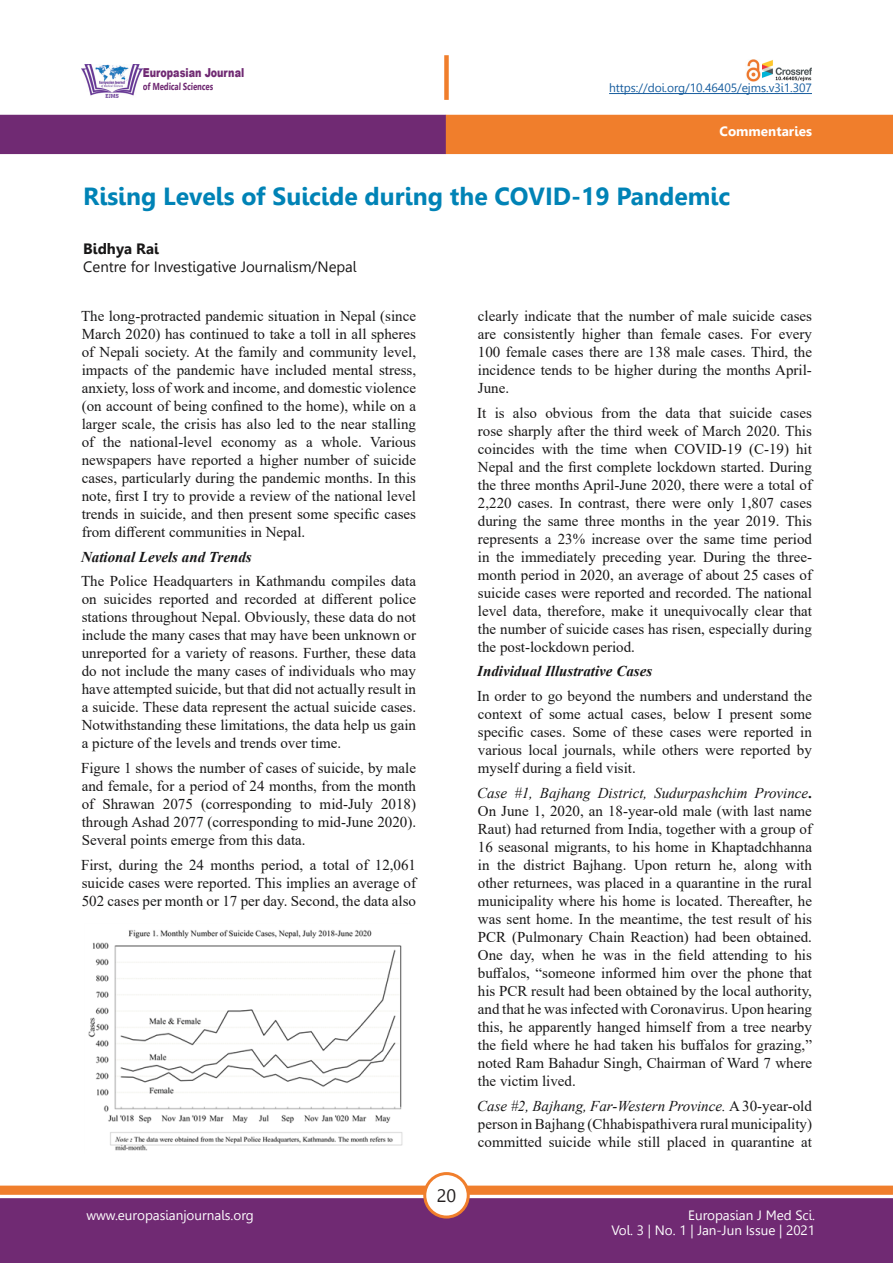
<style>
.page{position:relative;width:893px;height:1263px;background:#fff}
.page>*{position:absolute;margin:0;border:0;box-sizing:border-box;transform-origin:0 0}
.t1{font:700 24.75px "Leelawadee";color:#0083b6}
.t2{font:18px "Leelawadee";color:#231f20}
.t3{font:15px/18px "Times New Roman";color:#181717;text-align:justify}
.t4{font:italic 700 15px "Times New Roman";color:#181717}
.t5{font:15px "Leelawadee";color:#181717}
.t6{font:700 15px "Leelawadee";color:#181717}
.t7{font:13.5px/15px "Leelawadee";color:#fff;text-align:right}
.t8{font:700 13.5px "Leelawadee";color:#fff}
.t9{font:900 12.3px "Arial";color:#702a73;scale:.77 1}
.t10{font:12px "Leelawadee";letter-spacing:-.005em;color:#175d9e}
.t11{font:700 10.05px "Leelawadee UI";color:#702a73;scale:.76 1}
.s1{font-style:italic}
.s2{font-weight:700}
</style>
<div class="page">
<div style="left:0;top:1198px;width:893px;height:65px;background:#702a73;border:2px solid #702a73"></div>
<div style="left:0;top:115px;width:446px;height:39px;background:#702a73"></div>
<div style="left:446px;top:115px;width:447px;height:39px;background:#f07e2c"></div>
<div style="left:0;top:1185px;width:893px;height:10px;background:#f07e2c;border:1px solid #f07e2c"></div>
<div style="left:425px;top:1173px;width:43px;height:44px;background:#fff;border-radius:50%"></div>
<div style="left:423px;top:1172px;width:47px;height:46px;border:3px solid #f07e2c;border-radius:50%"></div>
<img style="left:81px;top:64px;width:61px;height:33px">
<div style="left:444px;top:55px;width:5px;height:45px;background:#f07e2c"></div>
<hr style="left:609px;top:93px;width:203px;height:1px;background:#175d9e">
<img style="left:746px;top:60px;width:66px;height:21px">
<img style="left:88px;top:930px;width:315px;height:221px">
<p class="t9" style="left:143px;top:63px;width:133px">Europasian Journal</p>
<p class="t11" style="left:143px;top:79px;width:95px">of Medical Sciences</p>
<p class="t10" style="left:609px;top:81px;width:204px">https://doi.org/10.46405/ejms.v3i1.307</p>
<p class="t8" style="left:720px;top:124px;width:94px">Commentaries</p>
<p class="t1" style="left:83px;top:182px;width:649px">Rising Levels of Suicide during the COVID-19 Pandemic</p>
<p class="t6" style="left:83px;top:240px;width:77px">Bidhya Rai</p>
<p class="t5" style="left:83px;top:258px;width:275px">Centre for Investigative Journalism/Nepal</p>
<p class="t3" style="left:81px;top:306px;width:337px">The long-protracted pandemic situation in Nepal (since March 2020) has continued to take a toll in all spheres of Nepali society. At the family and community level, impacts of the pandemic have included mental stress, anxiety, loss of work and income, and domestic violence (on account of being confined to the home), while on a larger scale, the crisis has also led to the near stalling of the national-level economy as a whole. Various newspapers have reported a higher number of suicide cases, particularly during the pandemic months. In this note, first I try to provide a review of the national level trends in suicide, and then present some specific cases from different communities in Nepal.</p>
<p class="t4" style="left:81px;top:546px;width:172px">National Levels and Trends</p>
<p class="t3" style="left:81px;top:572px;width:337px">The Police Headquarters in Kathmandu compiles data on suicides reported and recorded at different police stations throughout Nepal. Obviously, these data do not include the many cases that may have been unknown or unreported for a variety of reasons. Further, these data do not include the many cases of individuals who may have attempted suicide, but that did not actually result in a suicide. These data represent the actual suicide cases.<br>Notwithstanding these limitations, the data help us gain a picture of the levels and trends over time.</p>
<p class="t3" style="left:81px;top:759px;width:337px">Figure 1 shows the number of cases of suicide, by male and female, for a period of 24 months, from the month of Shrawan 2075 (corresponding to mid-July 2018) through Ashad 2077 (corresponding to mid-June 2020).<br>Several points emerge from this data.</p>
<p class="t3" style="left:81px;top:855px;width:337px">First, during the 24 months period, a total of 12,061 suicide cases were reported. This implies an average of 502 cases per month or 17 per day. Second, the data also</p>
<p class="t2" style="left:437px;top:1185px;width:21px">20</p>
<p class="t3" style="left:478px;top:306px;width:336px">clearly indicate that the number of male suicide cases are consistently higher than female cases. For every 100 female cases there are 138 male cases. Third, the incidence tends to be higher during the months April-June.</p>
<p class="t3" style="left:477px;top:403px;width:336px">It is also obvious from the data that suicide cases rose sharply after the third week of March 2020. This coincides with the time when COVID-19 (C-19) hit Nepal and the first complete lockdown started. During the three months April-June 2020, there were a total of 2,220 cases. In contrast, there were only 1,807 cases during the same three months in the year 2019. This represents a 23% increase over the same time period in the immediately preceding year. During the three&shy;month period in 2020, an average of about 25 cases of suicide cases were reported and recorded. The national level data, therefore, make it unequivocally clear that the number of suicide cases has risen, especially during the post-lockdown period.</p>
<p class="t4" style="left:477px;top:661px;width:177px">Individual Illustrative Cases</p>
<p class="t3" style="left:477px;top:687px;width:336px">In order to go beyond the numbers and understand the context of some actual cases, below I present some specific cases. Some of these cases were reported in various local journals, while others were reported by myself during a field visit.</p>
<p class="t3" style="left:477px;top:783px;width:336px"><span class="s1">Case #1, Bajhang District, Sudurpashchim Province</span><span class="s2">.<br></span>On June 1, 2020, an 18-year-old male (with last name Raut) had returned from India, together with a group of 16 seasonal migrants, to his home in Khaptadchhanna in the district Bajhang. Upon return he, along with other returnees, was placed in a quarantine in the rural municipality where his home is located. Thereafter, he was sent home. In the meantime, the test result of his PCR (Pulmonary Chain Reaction) had been obtained.<br>One day, when he was in the field attending to his buffalos, “someone informed him over the phone that his PCR result had been obtained by the local authority, and that he was infected with Coronavirus. Upon hearing this, he apparently hanged himself from a tree nearby the field where he had taken his buffalos for grazing,” noted Ram Bahadur Singh, Chairman of Ward 7 where the victim lived.</p>
<p class="t3" style="left:477px;top:1096px;width:336px"><span class="s1">Case #2, Bajhang, Far-Western Province.</span> A 30-year-old person in Bajhang (Chhabispathivera rural municipality) committed suicide while still placed in quarantine at</p>
<p class="t7" style="left:86px;top:1208px;width:169px">www.europasianjournals.org</p>
<p class="t7" style="left:611px;top:1208px;width:205px">Europasian J Med Sci.<br>Vol. 3 | No. 1 | Jan-Jun Issue | 2021</p>
</div>
